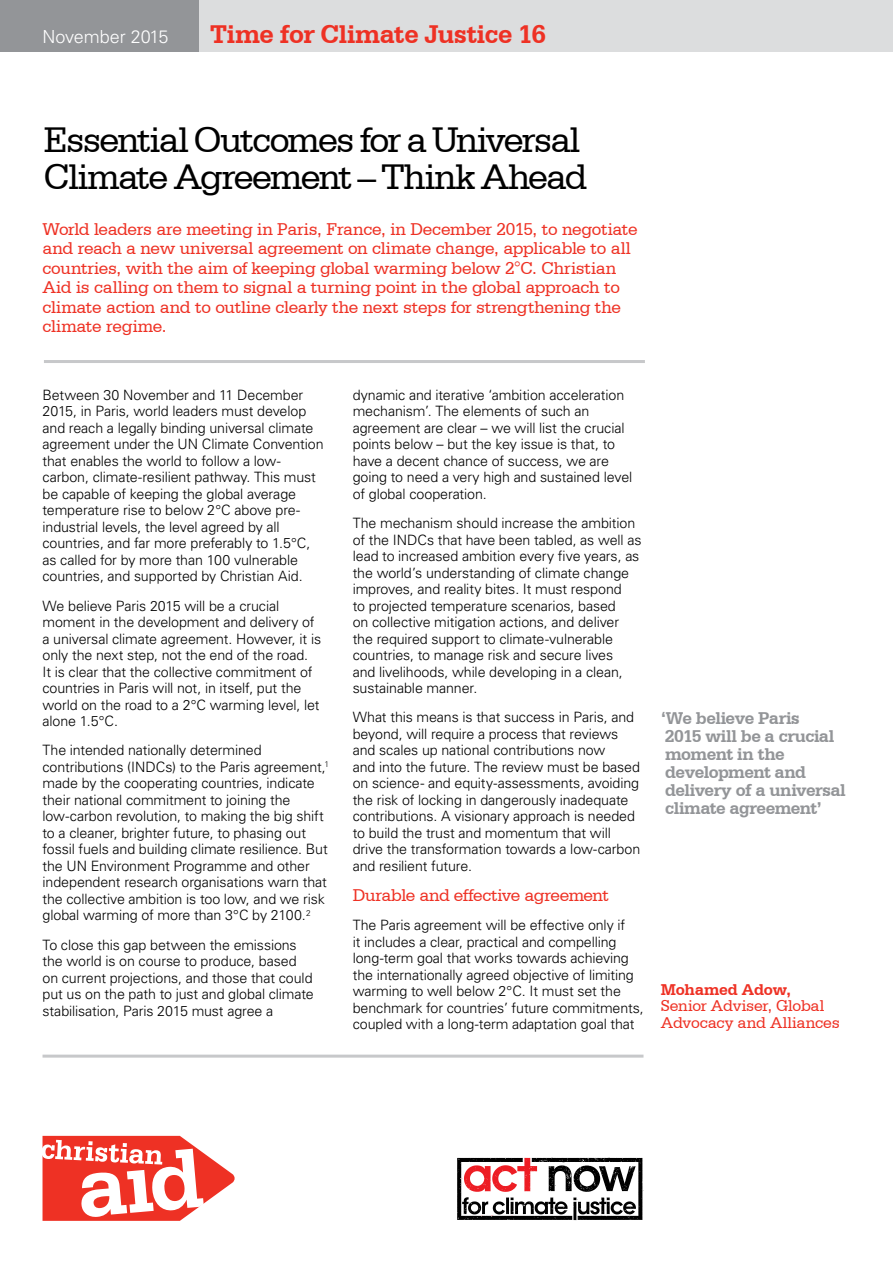
<style>
.page{position:relative;width:893px;height:1263px;background:#fff}
.page>*{position:absolute;margin:0;border:0;box-sizing:border-box;transform-origin:0 0}
.t1{font:37.5px/37.5px "Serifa BT";letter-spacing:-.045em;color:#000}
.t2{font:700 27px "Serifa BT";letter-spacing:-.01em;color:#ee3124}
.t3{font:18px/19.5px "Serifa BT";letter-spacing:-.015em;color:#ee3124}
.t4{font:700 18px/18px "Serifa BT";letter-spacing:-.025em;color:#939598}
.t5{font:300 18px "Univers CA";color:#fff}
.t6{font:16.5px/16.5px "Serifa BT";letter-spacing:-.015em;color:#ee3124}
.t7{font:700 16.5px "Serifa BT";letter-spacing:-.01em;color:#ee3124}
.t8{font:300 14.25px/16.5px "Univers CA";letter-spacing:-.01em;color:#000}
</style>
<div class="page">
<svg style="left:43px;top:1136px;width:191px;height:85px"></svg>
<div style="left:0;top:0;width:266px;height:51px;background:#939598"></div>
<div style="left:200px;top:0;width:693px;height:51px;background:#dcddde"></div>
<hr style="left:43px;top:1054px;width:600px;height:3px;background:#c7c8ca">
<hr style="left:44px;top:360px;width:601px;height:3px;background:#c7c8ca">
<svg style="left:457px;top:1158px;width:186px;height:63px"></svg>
<p class="t5" style="left:43px;top:25px;width:128px">November 2015</p>
<h2 class="t2" style="left:210px;top:17px;width:338px">Time for Climate Justice 16</h2>
<h1 class="t1" style="left:44px;top:120px;width:545px">Essential Outcomes for a Universal<br>Climate Agreement – Think Ahead</h1>
<p class="t3" style="left:43px;top:219px;width:597px">World leaders are meeting in Paris, France, in December 2015, to negotiate and reach a new universal agreement on climate change, applicable to all countries, with the aim of keeping global warming below 2°C. Christian Aid is calling on them to signal a turning point in the global approach to climate action and to outline clearly the next steps for strengthening the climate regime.</p>
<p class="t8" style="left:43px;top:387px;width:283px">Between 30 November and 11 December 2015, in Paris, world leaders must develop and reach a legally binding universal climate agreement under the UN Climate Convention that enables the world to follow a low&shy;carbon, climate-resilient pathway. This must be capable of keeping the global average temperature rise to below 2°C above pre&shy;industrial levels, the level agreed by all countries, and far more preferably to 1.5°C, as called for by more than 100 vulnerable countries, and supported by Christian Aid.</p>
<p class="t8" style="left:43px;top:597px;width:280px">We believe Paris 2015 will be a crucial moment in the development and delivery of a universal climate agreement. However, it is only the next step, not the end of the road.<br>It is clear that the collective commitment of countries in Paris will not, in itself, put the world on the road to a 2°C warming level, let alone 1.5°C.</p>
<p class="t8" style="left:43px;top:742px;width:288px">The intended nationally determined contributions (INDCs) to the Paris agreement,<sup>1 </sup>made by the cooperating countries, indicate their national commitment to joining the low-carbon revolution, to making the big shift to a cleaner, brighter future, to phasing out fossil fuels and building climate resilience. But the UN Environment Programme and other independent research organisations warn that the collective ambition is too low, and we risk global warming of more than 3°C by 2100.<sup>2</sup></p>
<p class="t8" style="left:43px;top:936px;width:273px">To close this gap between the emissions the world is on course to produce, based on current projections, and those that could put us on the path to just and global climate stabilisation, Paris 2015 must agree a</p>
<p class="t8" style="left:353px;top:387px;width:281px">dynamic and iterative ‘ambition acceleration mechanism’. The elements of such an agreement are clear – we will list the crucial points below – but the key issue is that, to have a decent chance of success, we are going to need a very high and sustained level of global cooperation.</p>
<p class="t8" style="left:353px;top:515px;width:290px">The mechanism should increase the ambition of the INDCs that have been tabled, as well as lead to increased ambition every five years, as the world’s understanding of climate change improves, and reality bites. It must respond<br>to projected temperature scenarios, based<br>on collective mitigation actions, and deliver the required support to climate-vulnerable countries, to manage risk and secure lives<br>and livelihoods, while developing in a clean, sustainable manner.</p>
<p class="t8" style="left:353px;top:709px;width:289px">What this means is that success in Paris, and beyond, will require a process that reviews and scales up national contributions now<br>and into the future. The review must be based on science- and equity-assessments, avoiding the risk of locking in dangerously inadequate contributions. A visionary approach is needed to build the trust and momentum that will drive the transformation towards a low-carbon and resilient future.</p>
<p class="t3" style="left:353px;top:885px;width:258px">Durable and effective agreement</p>
<p class="t8" style="left:353px;top:917px;width:293px">The Paris agreement will be effective only if<br>it includes a clear, practical and compelling long-term goal that works towards achieving the internationally agreed objective of limiting warming to well below 2°C. It must set the benchmark for countries’ future commitments, coupled with a long-term adaptation goal that</p>
<p class="t4" style="left:661px;top:708px;width:186px">‘We believe Paris<br>2015 will be a crucial moment in the development and delivery of a universal climate agreement’</p>
<p class="t7" style="left:661px;top:979px;width:132px">Mohamed Adow,</p>
<p class="t6" style="left:661px;top:997px;width:181px">Senior Adviser, Global<br>Advocacy and Alliances</p>
</div>
